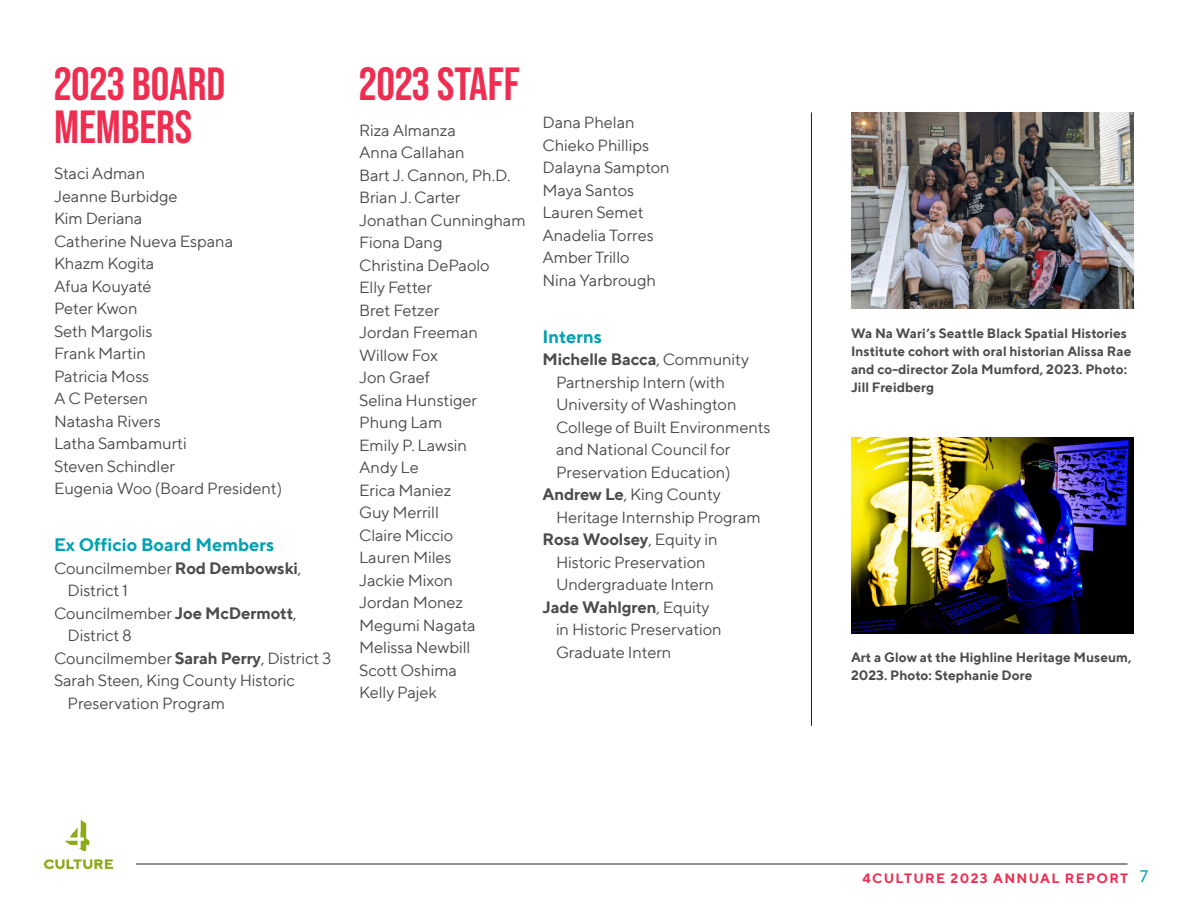
<style>
.page{position:relative;width:1188px;height:918px;background:#fff}
.page>*{position:absolute;margin:0;border:0;box-sizing:border-box;transform-origin:0 0}
.t1{font:700 46.5px/43.5px "Bebas Neue Pro";color:#ee2d50}
.t2{font:700 18px "TT Norms";color:#00a1b3}
.list{font:16.5px/22.5px "TT Norms";letter-spacing:-.01em;color:#4b4c4d}
.t3{font:700 13.5px/18px "TT Norms";color:#4b4c4d}
.t4{font:700 13.5px "TT Norms";letter-spacing:.1em;color:#ee2d50}
.s1{font-weight:700}
.s2{font-family:"Myriad Pro";font-weight:400;font-size:18px;color:#00a1b3}
</style>
<div class="page">
<hr style="left:135px;top:864px;width:993px;height:1px;background:#231f20">
<img style="left:43px;top:820px;width:71px;height:50px">
<img style="left:851px;top:112px;width:283px;height:197px">
<img style="left:851px;top:437px;width:283px;height:197px">
<hr style="left:811px;top:112px;width:1px;height:614px;background:#231f20">
<h2 class="t1" style="left:54px;top:61px;width:173px">2023 BOARD<br>MEMBERS</h2>
<p class="list" style="left:54px;top:162px;width:93px">Staci Adman</p>
<p class="list" style="left:54px;top:184px;width:125px">Jeanne Burbidge</p>
<p class="list" style="left:54px;top:207px;width:90px">Kim Deriana</p>
<p class="list" style="left:54px;top:229px;width:181px">Catherine Nueva Espana</p>
<p class="list" style="left:54px;top:252px;width:102px">Khazm Kogita</p>
<p class="list" style="left:54px;top:274px;width:99px">Afua Kouyaté</p>
<p class="list" style="left:54px;top:297px;width:85px">Peter Kwon</p>
<p class="list" style="left:54px;top:319px;width:100px">Seth Margolis</p>
<p class="list" style="left:54px;top:342px;width:94px">Frank Martin</p>
<p class="list" style="left:54px;top:364px;width:97px">Patricia Moss</p>
<p class="list" style="left:54px;top:387px;width:96px">A C Petersen</p>
<p class="list" style="left:54px;top:409px;width:108px">Natasha Rivers</p>
<p class="list" style="left:54px;top:432px;width:134px">Latha Sambamurti</p>
<p class="list" style="left:54px;top:454px;width:123px">Steven Schindler</p>
<p class="list" style="left:54px;top:477px;width:230px">Eugenia Woo (Board President)</p>
<h4 class="t2" style="left:54px;top:534px;width:222px">Ex Officio Board Members</h4>
<p class="list" style="left:68px;top:556px;width:235px;text-indent:-14px">Councilmember <span class="s1">Rod Dembowski</span>,<br>District 1</p>
<p class="list" style="left:68px;top:601px;width:231px;text-indent:-14px">Councilmember <span class="s1">Joe McDermott</span>,<br>District 8</p>
<p class="list" style="left:54px;top:646px;width:279px">Councilmember <span class="s1">Sarah Perry</span>, District 3</p>
<p class="list" style="left:68px;top:669px;width:229px;text-indent:-14px">Sarah Steen, King County Historic<br>Preservation Program</p>
<h2 class="t1" style="left:359px;top:61px;width:162px">2023 STAFF</h2>
<p class="list" style="left:359px;top:118px;width:98px">Riza Almanza</p>
<p class="list" style="left:359px;top:141px;width:107px">Anna Callahan</p>
<p class="list" style="left:359px;top:163px;width:153px">Bart J. Cannon, Ph.D.</p>
<p class="list" style="left:359px;top:186px;width:103px">Brian J. Carter</p>
<p class="list" style="left:359px;top:208px;width:168px">Jonathan Cunningham</p>
<p class="list" style="left:359px;top:231px;width:85px">Fiona Dang</p>
<p class="list" style="left:359px;top:253px;width:132px">Christina DePaolo</p>
<p class="list" style="left:359px;top:276px;width:74px">Elly Fetter</p>
<p class="list" style="left:359px;top:298px;width:82px">Bret Fetzer</p>
<p class="list" style="left:359px;top:321px;width:120px">Jordan Freeman</p>
<p class="list" style="left:359px;top:343px;width:80px">Willow Fox</p>
<p class="list" style="left:359px;top:366px;width:72px">Jon Graef</p>
<p class="list" style="left:359px;top:388px;width:119px">Selina Hunstiger</p>
<p class="list" style="left:359px;top:411px;width:85px">Phung Lam</p>
<p class="list" style="left:359px;top:433px;width:109px">Emily P. Lawsin</p>
<p class="list" style="left:359px;top:456px;width:61px">Andy Le</p>
<p class="list" style="left:359px;top:478px;width:94px">Erica Maniez</p>
<p class="list" style="left:359px;top:501px;width:81px">Guy Merrill</p>
<p class="list" style="left:359px;top:523px;width:96px">Claire Miccio</p>
<p class="list" style="left:359px;top:546px;width:94px">Lauren Miles</p>
<p class="list" style="left:359px;top:568px;width:95px">Jackie Mixon</p>
<p class="list" style="left:359px;top:591px;width:105px">Jordan Monez</p>
<p class="list" style="left:359px;top:613px;width:118px">Megumi Nagata</p>
<p class="list" style="left:359px;top:636px;width:113px">Melissa Newbill</p>
<p class="list" style="left:359px;top:658px;width:99px">Scott Oshima</p>
<p class="list" style="left:359px;top:681px;width:79px">Kelly Pajek</p>
<p class="list" style="left:543px;top:111px;width:94px">Dana Phelan</p>
<p class="list" style="left:543px;top:133px;width:108px">Chieko Phillips</p>
<p class="list" style="left:543px;top:156px;width:129px">Dalayna Sampton</p>
<p class="list" style="left:543px;top:178px;width:93px">Maya Santos</p>
<p class="list" style="left:543px;top:201px;width:103px">Lauren Semet</p>
<p class="list" style="left:543px;top:223px;width:113px">Anadelia Torres</p>
<p class="list" style="left:543px;top:246px;width:89px">Amber Trillo</p>
<p class="list" style="left:543px;top:268px;width:115px">Nina Yarbrough</p>
<h4 class="t2" style="left:543px;top:325px;width:61px">Interns</h4>
<p class="list" style="left:556px;top:348px;width:216px;text-indent:-14px"><span class="s1">Michelle Bacca</span>, Community<br>Partnership Intern (with<br>University of Washington<br>College of Built Environments and National Council for<br>Preservation Education)</p>
<p class="list" style="left:556px;top:483px;width:206px;text-indent:-14px"><span class="s1">Andrew Le</span>, King County<br>Heritage Internship Program</p>
<p class="list" style="left:543px;top:528px;width:177px;text-align:center"><span class="s1">Rosa Woolsey</span>, Equity in<br>Historic Preservation<br>Undergraduate Intern</p>
<p class="list" style="left:556px;top:595px;width:167px;text-indent:-14px"><span class="s1">Jade Wahlgren</span>, Equity in Historic Preservation<br>Graduate Intern</p>
<p class="t3" style="left:851px;top:324px;width:282px">Wa Na Wari’s Seattle Black Spatial Histories Institute cohort with oral historian Alissa Rae and co-director Zola Mumford, 2023. Photo:<br>Jill Freidberg</p>
<p class="t3" style="left:851px;top:648px;width:282px">Art a Glow at the Highline Heritage Museum,<br>2023. Photo: Stephanie Dore</p>
<p class="t4" style="left:863px;top:870px;width:288px">4CULTURE 2023 ANNUAL REPORT <span class="s2">7</span></p>
</div>
